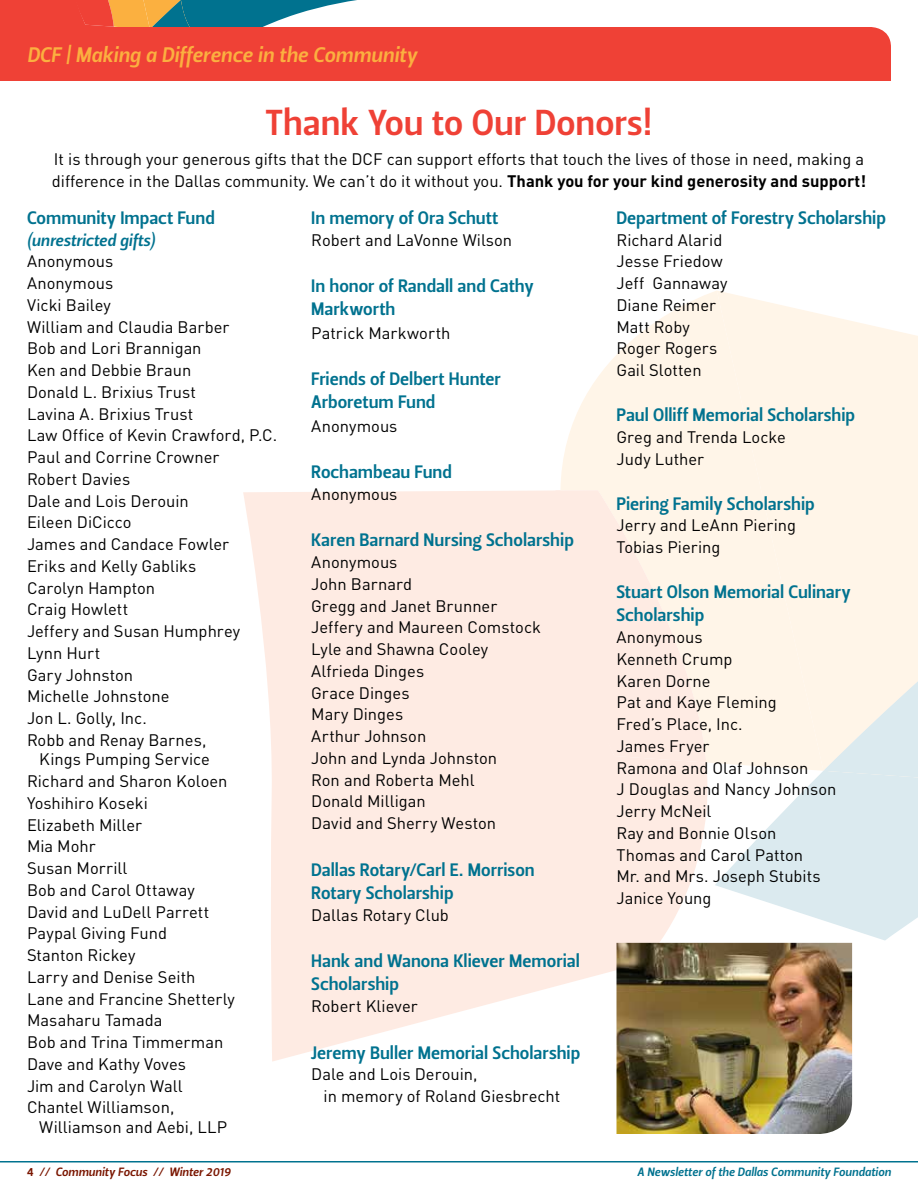
<style>
.page{position:relative;width:918px;height:1188px;background:#fff}
.page>*{position:absolute;margin:0;border:0;box-sizing:border-box;transform-origin:0 0}
.t1{font:36px "Leitura Sans Grot 3";color:#ef4136}
.t2{font:21px "Leitura Sans Italic 3";color:#fbb040}
.t3{font:18px/23.2px "Leitura Sans Grot 3";color:#00728f}
.t4{font:16.5px/21.8px "DINOT";color:#000}
.t5{font:16.5px "Leitura Sans Italic 3";color:#00728f}
.t6{font:12px "Leitura Sans Italic 3";color:#00728f}
.t7{font:12px "Leitura Sans Italic 3";color:#7a1600}
.s1{font-weight:700}
.s2{font-family:"Leitura Sans Grot 3"}
</style>
<div class="page">
<svg style="left:243px;top:490px;width:465px;height:572px;fill:#feebe3"></svg>
<svg style="left:823px;top:315px;width:95px;height:119px;background:#fff5e9"></svg>
<svg style="left:560px;top:291px;width:263px;height:480px;fill:#fff5e8"></svg>
<svg style="left:555px;top:490px;width:151px;height:273px;background:#feede4"></svg>
<svg style="left:715px;top:434px;width:203px;height:507px;background:#f6f3ec"></svg>
<svg style="left:823px;top:676px;width:95px;height:105px;background:#ecefeb"></svg>
<hr style="left:0;top:1161px;width:918px;height:1px;background:#00728f">
<svg style="left:0;top:0;width:357px;height:27px;background:#988278"></svg>
<div style="left:0;top:27px;width:891px;height:54px;background:#ef4136"></div>
<img style="left:616px;top:943px;width:236px;height:191px">
<p class="t2" style="left:27px;top:41px;width:392px">DCF | Making a Difference in the Community</p>
<h1 class="t1" style="left:265px;top:98px;width:389px">Thank You to Our Donors!</h1>
<p class="t4" style="left:52px;top:147px;width:816px">It is through your generous gifts that the DCF can support efforts that touch the lives of those in need, making a difference in the Dallas community. We can’t do it without you. <span class="s1">Thank you for your kind generosity and support!</span></p>
<p class="t3" style="left:27px;top:206px;width:189px">Community Impact Fund</p>
<p class="t5" style="left:27px;top:229px;width:129px">(unrestricted gifts)</p>
<p class="t4" style="left:27px;top:250px;width:252px">Anonymous<br>Anonymous<br>Vicki Bailey<br>William and Claudia Barber<br>Bob and Lori Brannigan<br>Ken and Debbie Braun<br>Donald L. Brixius Trust<br>Lavina A. Brixius Trust<br>Law Office of Kevin Crawford, P.C.<br>Paul and Corrine Crowner<br>Robert Davies<br>Dale and Lois Derouin<br>Eileen DiCicco<br>James and Candace Fowler<br>Eriks and Kelly Gabliks<br>Carolyn Hampton<br>Craig Howlett<br>Jeffery and Susan Humphrey<br>Lynn Hurt<br>Gary Johnston<br>Michelle Johnstone<br>Jon L. Golly, Inc.<br>Robb and Renay Barnes,</p>
<p class="t4" style="left:27px;top:748px;width:209px;text-indent:12px">Kings Pumping Service<br>Richard and Sharon Koloen<br>Yoshihiro Koseki<br>Elizabeth Miller<br>Mia Mohr<br>Susan Morrill<br>Bob and Carol Ottaway<br>David and LuDell Parrett<br>Paypal Giving Fund<br>Stanton Rickey<br>Larry and Denise Seith<br>Lane and Francine Shetterly<br>Masaharu Tamada<br>Bob and Trina Timmerman<br>Dave and Kathy Voves<br>Jim and Carolyn Wall<br>Chantel Williamson,</p>
<p class="t4" style="left:39px;top:1115px;width:189px">Williamson and Aebi, LLP</p>
<p class="t3" style="left:311px;top:206px;width:189px">In memory of Ora Schutt</p>
<p class="t4" style="left:311px;top:228px;width:202px">Robert and LaVonne Wilson</p>
<p class="t3" style="left:311px;top:275px;width:224px">In honor of Randall and Cathy<br>Markworth</p>
<p class="t4" style="left:311px;top:321px;width:141px">Patrick Markworth</p>
<p class="t3" style="left:311px;top:368px;width:191px">Friends of Delbert Hunter<br>Arboretum Fund</p>
<p class="t4" style="left:311px;top:414px;width:88px">Anonymous</p>
<p class="t3" style="left:311px;top:461px;width:142px">Rochambeau Fund</p>
<p class="t4" style="left:311px;top:482px;width:88px">Anonymous</p>
<p class="t3" style="left:311px;top:529px;width:264px">Karen Barnard Nursing Scholarship</p>
<p class="t4" style="left:311px;top:551px;width:231px">Anonymous<br>John Barnard<br>Gregg and Janet Brunner<br>Jeffery and Maureen Comstock<br>Lyle and Shawna Cooley<br>Alfrieda Dinges<br>Grace Dinges<br>Mary Dinges<br>Arthur Johnson<br>John and Lynda Johnston<br>Ron and Roberta Mehl<br>Donald Milligan<br>David and Sherry Weston</p>
<p class="t3" style="left:311px;top:858px;width:225px">Dallas Rotary/Carl E. Morrison<br>Rotary Scholarship</p>
<p class="t4" style="left:311px;top:903px;width:139px">Dallas Rotary Club</p>
<p class="t3" style="left:311px;top:950px;width:270px">Hank and Wanona Kliever Memorial<br>Scholarship</p>
<p class="t4" style="left:311px;top:995px;width:108px">Robert Kliever</p>
<p class="t3" style="left:311px;top:1041px;width:271px">Jeremy Buller Memorial Scholarship</p>
<p class="t4" style="left:324px;top:1063px;width:238px;text-indent:-12px">Dale and Lois Derouin,<br>in memory of Roland Giesbrecht</p>
<p class="t3" style="left:616px;top:206px;width:271px">Department of Forestry Scholarship</p>
<p class="t4" style="left:616px;top:228px;width:113px">Richard Alarid<br>Jesse Friedow<br>Jeff Gannaway<br>Diane Reimer<br>Matt Roby<br>Roger Rogers<br>Gail Slotten</p>
<p class="t3" style="left:616px;top:404px;width:240px">Paul Olliff Memorial Scholarship</p>
<p class="t4" style="left:616px;top:425px;width:171px">Greg and Trenda Locke<br>Judy Luther</p>
<p class="t3" style="left:616px;top:492px;width:200px">Piering Family Scholarship</p>
<p class="t4" style="left:616px;top:514px;width:181px">Jerry and LeAnn Piering<br>Tobias Piering</p>
<p class="t3" style="left:616px;top:581px;width:236px">Stuart Olson Memorial Culinary<br>Scholarship</p>
<p class="t4" style="left:616px;top:626px;width:221px">Anonymous<br>Kenneth Crump<br>Karen Dorne<br>Pat and Kaye Fleming<br>Fred’s Place, Inc.<br>James Fryer<br>Ramona and Olaf Johnson<br>J Douglas and Nancy Johnson<br>Jerry McNeil<br>Ray and Bonnie Olson<br>Thomas and Carol Patton<br>Mr. and Mrs. Joseph Stubits<br>Janice Young</p>
<p class="t7" style="left:27px;top:1163px;width:205px"><span class="s2">4</span> // Community Focus // Winter 2019</p>
<p class="t6" style="left:637px;top:1163px;width:255px">A Newsletter of the Dallas Community Foundation</p>
</div>
